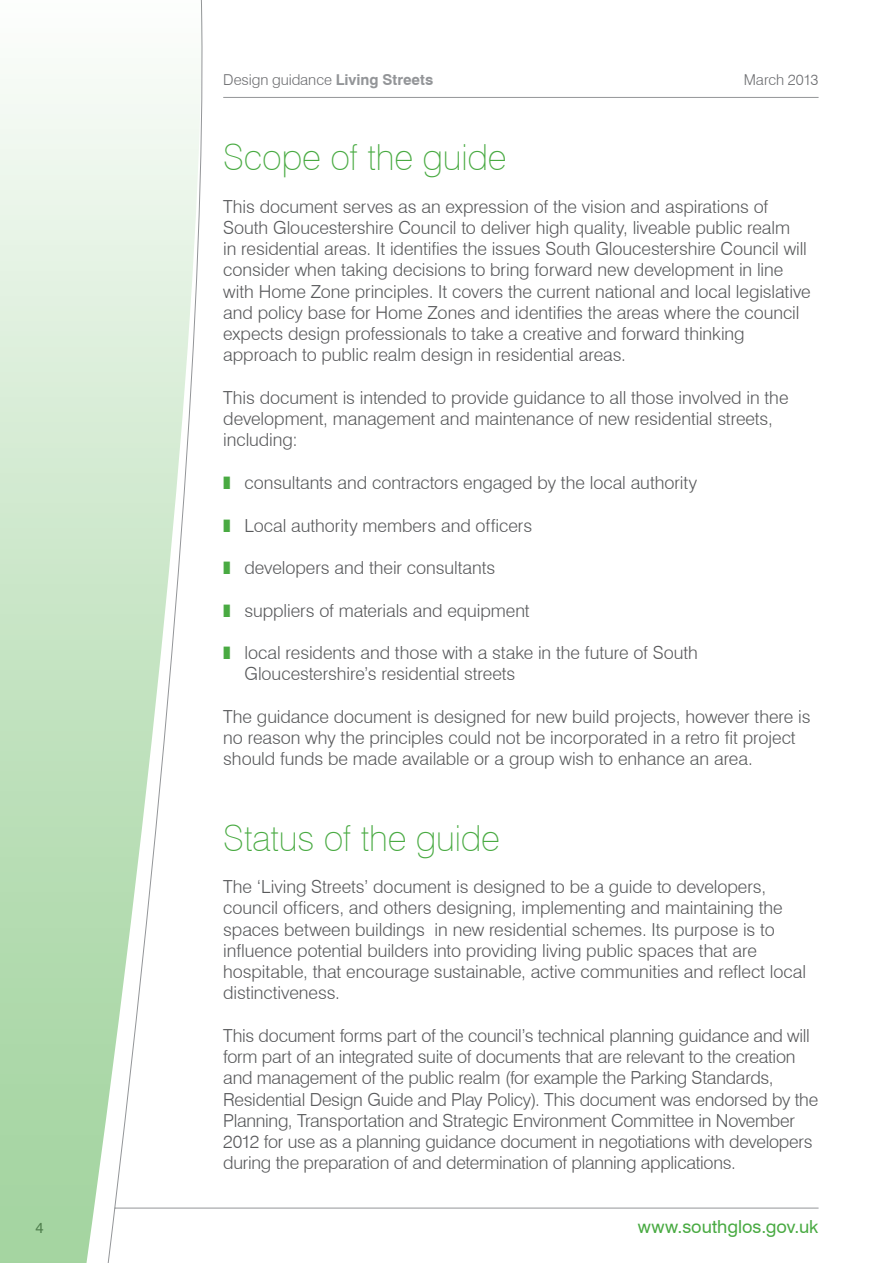
<style>
.page{position:relative;width:893px;height:1263px;background:#fff}
.page>*{position:absolute;margin:0;border:0;box-sizing:border-box;transform-origin:0 0}
.t1{font:100 36px "Swiss 721 BT";letter-spacing:-.005em;color:#49aa42}
.t2{font:300 18px/21.3px "Swiss 721 BT";letter-spacing:-.005em;color:#58595b}
.t3{font:18px "Swiss 721 BT";color:#49aa42}
.t4{font:300 15px "Swiss 721 BT";letter-spacing:-.005em;color:#6d6e71}
.t5{font:15px "Swiss 721 BT";color:#58595b}
.s1{font-weight:700;color:#939598}
.s2{color:#49aa42}
</style>
<div class="page">
<hr style="left:115px;top:1208px;width:704px;height:1px;background:#939598">
<hr style="left:223px;top:97px;width:596px;height:1px;background:#939598">
<svg style="left:0;top:0;width:202px;height:1263px"></svg>
<p class="t4" style="left:223px;top:71px;width:211px">Design guidance <span class="s1">Living Streets</span></p>
<p class="t4" style="left:744px;top:71px;width:76px">March 2013</p>
<h1 class="t1" style="left:223px;top:135px;width:285px">Scope of the guide</h1>
<p class="t2" style="left:223px;top:195px;width:589px">This document serves as an expression of the vision and aspirations of South Gloucestershire Council to deliver high quality, liveable public realm<br>in residential areas. It identifies the issues South Gloucestershire Council will consider when taking decisions to bring forward new development in line with Home Zone principles. It covers the current national and local legislative and policy base for Home Zones and identifies the areas where the council expects design professionals to take a creative and forward thinking approach to public realm design in residential areas.</p>
<p class="t2" style="left:223px;top:387px;width:567px">This document is intended to provide guidance to all those involved in the development, management and maintenance of new residential streets, including:</p>
<p class="t2" style="left:223px;top:472px;width:476px"><span class="s2">❚</span> consultants and contractors engaged by the local authority</p>
<p class="t2" style="left:223px;top:514px;width:310px"><span class="s2">❚</span> Local authority members and officers</p>
<p class="t2" style="left:223px;top:557px;width:273px"><span class="s2">❚</span> developers and their consultants</p>
<p class="t2" style="left:223px;top:599px;width:308px"><span class="s2">❚</span> suppliers of materials and equipment</p>
<p class="t2" style="left:244px;top:642px;width:455px;text-indent:-21px"><span class="s2">❚</span> local residents and those with a stake in the future of South<br>Gloucestershire’s residential streets</p>
<p class="t2" style="left:223px;top:706px;width:589px">The guidance document is designed for new build projects, however there is no reason why the principles could not be incorporated in a retro fit project should funds be made available or a group wish to enhance an area.</p>
<h1 class="t1" style="left:223px;top:816px;width:278px">Status of the guide</h1>
<p class="t2" style="left:223px;top:876px;width:584px">The ‘Living Streets’ document is designed to be a guide to developers, council officers, and others designing, implementing and maintaining the spaces between buildings in new residential schemes. Its purpose is to influence potential builders into providing living public spaces that are hospitable, that encourage sustainable, active communities and reflect local distinctiveness.</p>
<p class="t2" style="left:223px;top:1025px;width:597px">This document forms part of the council’s technical planning guidance and will form part of an integrated suite of documents that are relevant to the creation and management of the public realm (for example the Parking Standards, Residential Design Guide and Play Policy). This document was endorsed by the Planning, Transportation and Strategic Environment Committee in November 2012 for use as a planning guidance document in negotiations with developers during the preparation of and determination of planning applications.</p>
<p class="t5" style="left:36px;top:1219px;width:10px">4</p>
<p class="t3" style="left:638px;top:1216px;width:182px">www.southglos.gov.uk</p>
</div>
